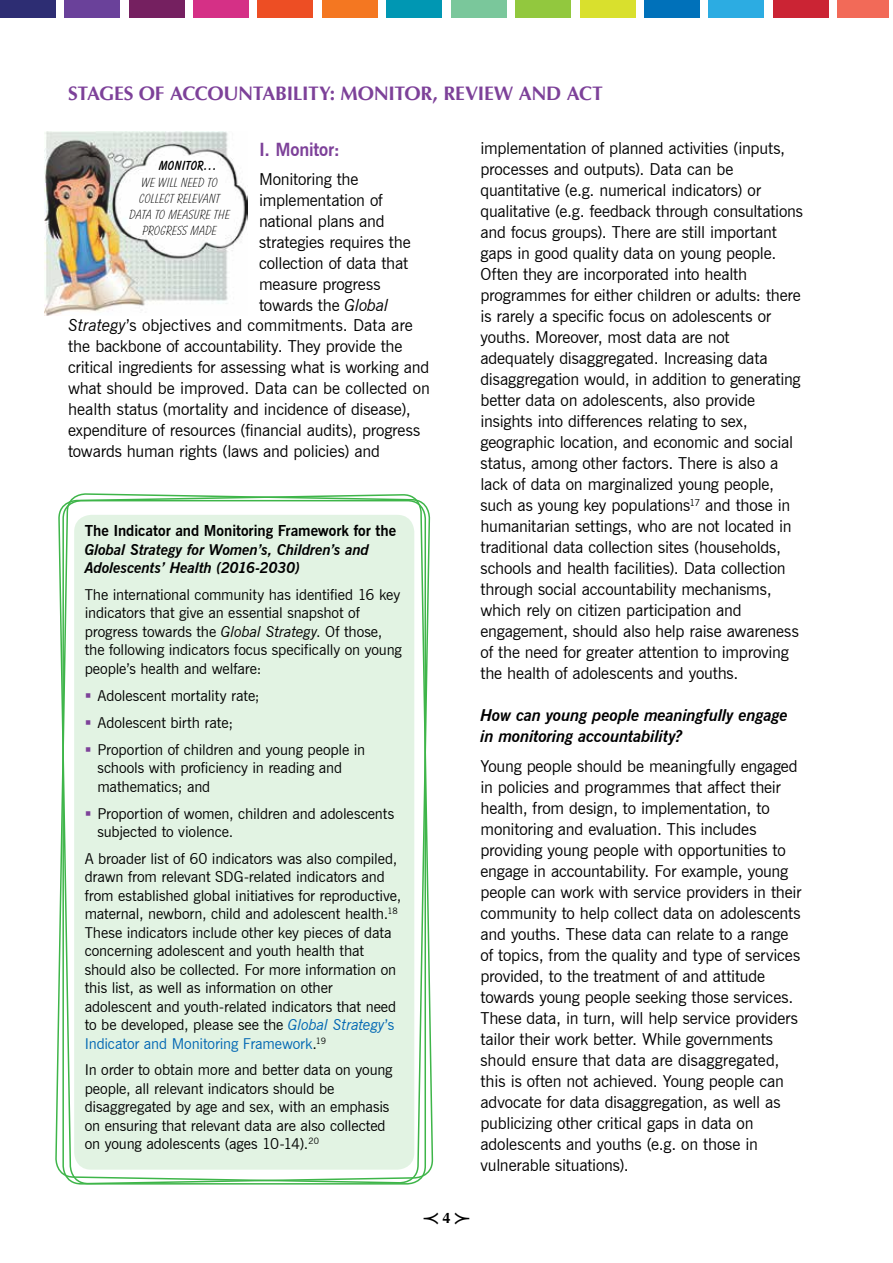
<style>
.page{position:relative;width:893px;height:1263px;background:#fff}
.page>*{position:absolute;margin:0;border:0;box-sizing:border-box;transform-origin:0 0}
.t1{font:700 19.5px "Optima";letter-spacing:-.015em;color:#7d4199}
.t2{font:700 18px "News Gothic BT";letter-spacing:-.01em;color:#7d4199}
.t3{font:16.5px/21px "News Gothic BT";letter-spacing:-.01em;color:#000}
.t4{font:italic 700 16.5px/21px "News Gothic BT";letter-spacing:-.01em;color:#000}
.t5{font:15px/18.5px "News Gothic BT";letter-spacing:-.01em;color:#000}
.t6{font:italic 700 15px/18.5px "News Gothic BT";color:#000}
.t7{font:700 15px "News Gothic BT";color:#000}
.t8{font:15px "Pointers";color:#000}
.t9{font:300 13.5px/16.2px "Balloon BT";letter-spacing:.005em;color:#000;text-align:center}
.t10{font:700 13.5px "Balloon BT";letter-spacing:.01em;color:#000}
.s1{font-style:italic}
.s2{font-style:italic;color:#0066b3}
.s3{color:#0066b3}
.s4{font-family:"Optima";font-weight:700}
</style>
<div class="page">
<div style="left:0;top:0;width:55px;height:17px;background:#2d2d73"></div>
<div style="left:64px;top:0;width:56px;height:17px;background:#6a419a"></div>
<div style="left:129px;top:0;width:55px;height:17px;background:#752060"></div>
<div style="left:193px;top:0;width:56px;height:17px;background:#d53086"></div>
<div style="left:258px;top:0;width:55px;height:17px;background:#ed4e24"></div>
<div style="left:322px;top:0;width:55px;height:17px;background:#f47721"></div>
<div style="left:387px;top:0;width:55px;height:17px;background:#0097b3"></div>
<div style="left:451px;top:0;width:55px;height:17px;background:#7ac79b"></div>
<div style="left:515px;top:0;width:56px;height:17px;background:#92c83e"></div>
<div style="left:580px;top:0;width:55px;height:17px;background:#d9e02d"></div>
<div style="left:644px;top:0;width:56px;height:17px;background:#0071ba"></div>
<div style="left:709px;top:0;width:55px;height:17px;background:#2cace2"></div>
<div style="left:773px;top:0;width:55px;height:17px;background:#cb2434"></div>
<div style="left:838px;top:0;width:51px;height:17px;background:#f26a58"></div>
<svg style="left:55px;top:493px;width:376px;height:692px;background:#dff2e1"></svg>
<img style="left:45px;top:131px;width:203px;height:185px">
<svg style="left:86px;top:693px;width:4px;height:4px"></svg>
<svg style="left:86px;top:720px;width:4px;height:4px"></svg>
<svg style="left:86px;top:747px;width:4px;height:4px"></svg>
<svg style="left:86px;top:811px;width:4px;height:4px"></svg>
<p class="t1" style="left:68px;top:81px;width:536px">STAGES OF ACCOUNTABILITY: MONITOR, REVIEW AND ACT</p>
<p class="t2" style="left:259px;top:138px;width:82px">I. Monitor:</p>
<p class="t3" style="left:259px;top:169px;width:153px">Monitoring the implementation of national plans and strategies requires the collection of data that measure progress towards the <span class="s1">Global</span></p>
<p class="t3" style="left:480px;top:138px;width:324px">implementation of planned activities (inputs, processes and outputs). Data can be quantitative (e.g. numerical indicators) or qualitative (e.g. feedback through consultations and focus groups). There are still important gaps in good quality data on young people.<br>Often they are incorporated into health programmes for either children or adults: there is rarely a specific focus on adolescents or youths. Moreover, most data are not adequately disaggregated. Increasing data disaggregation would, in addition to generating better data on adolescents, also provide insights into differences relating to sex, geographic location, and economic and social status, among other factors. There is also a lack of data on marginalized young people, such as young key populations<sup>17</sup> and those in humanitarian settings, who are not located in traditional data collection sites (households, schools and health facilities). Data collection through social accountability mechanisms, which rely on citizen participation and engagement, should also help raise awareness of the need for greater attention to improving the health of adolescents and youths.</p>
<p class="t4" style="left:480px;top:705px;width:309px">How can young people meaningfully engage in monitoring accountability?</p>
<p class="t3" style="left:480px;top:755px;width:323px">Young people should be meaningfully engaged in policies and programmes that affect their health, from design, to implementation, to monitoring and evaluation. This includes providing young people with opportunities to engage in accountability. For example, young people can work with service providers in their community to help collect data on adolescents and youths. These data can relate to a range of topics, from the quality and type of services provided, to the treatment of and attitude towards young people seeking those services.<br>These data, in turn, will help service providers tailor their work better. While governments should ensure that data are disaggregated, this is often not achieved. Young people can advocate for data disaggregation, as well as publicizing other critical gaps in data on adolescents and youths (e.g. on those in vulnerable situations).</p>
<p class="t10" style="left:159px;top:158px;width:60px">MONITOR…</p>
<p class="t9" style="left:129px;top:174px;width:102px">WE WILL NEED TO<br>COLLECT RELEVANT<br>DATA TO MEASURE THE<br>PROGRESS MADE</p>
<p class="t3" style="left:68px;top:315px;width:363px"><span class="s1">Strategy</span>’s objectives and commitments. Data are the backbone of accountability. They provide the critical ingredients for assessing what is working and what should be improved. Data can be collected on health status (mortality and incidence of disease), expenditure of resources (financial audits), progress towards human rights (laws and policies) and</p>
<p class="t7" style="left:85px;top:522px;width:313px">The Indicator and Monitoring Framework for the</p>
<p class="t6" style="left:85px;top:540px;width:286px">Global Strategy for Women’s, Children’s and<br>Adolescents’ Health (2016-2030)</p>
<p class="t5" style="left:85px;top:585px;width:319px">The international community has identified 16 key indicators that give an essential snapshot of progress towards the <span class="s1">Global Strategy</span>. Of those, the following indicators focus specifically on young people’s health and welfare:</p>
<p class="t5" style="left:97px;top:682px;width:269px;line-height:27px">Adolescent mortality rate;<br>Adolescent birth rate;<br>Proportion of children and young people in</p>
<p class="t5" style="left:97px;top:758px;width:246px">schools with proficiency in reading and mathematics; and</p>
<p class="t5" style="left:97px;top:804px;width:298px">Proportion of women, children and adolescents subjected to violence.</p>
<p class="t5" style="left:85px;top:849px;width:318px">A broader list of 60 indicators was also compiled, drawn from relevant SDG-related indicators and from established global initiatives for reproductive, maternal, newborn, child and adolescent health.<sup>18<br></sup>These indicators include other key pieces of data concerning adolescent and youth health that should also be collected. For more information on this list, as well as information on other adolescent and youth-related indicators that need to be developed, please see the <span class="s2">Global Strategy</span><span class="s3">’s Indicator and Monitoring Framework</span>.<sup>19</sup></p>
<p class="t5" style="left:85px;top:1061px;width:309px">In order to obtain more and better data on young people, all relevant indicators should be disaggregated by age and sex, with an emphasis on ensuring that relevant data are also collected on young adolescents (ages 10-14).<sup>20</sup></p>
<p class="t8" style="left:422px;top:1211px;width:51px">¥ <span class="s4">4</span> y</p>
</div>
